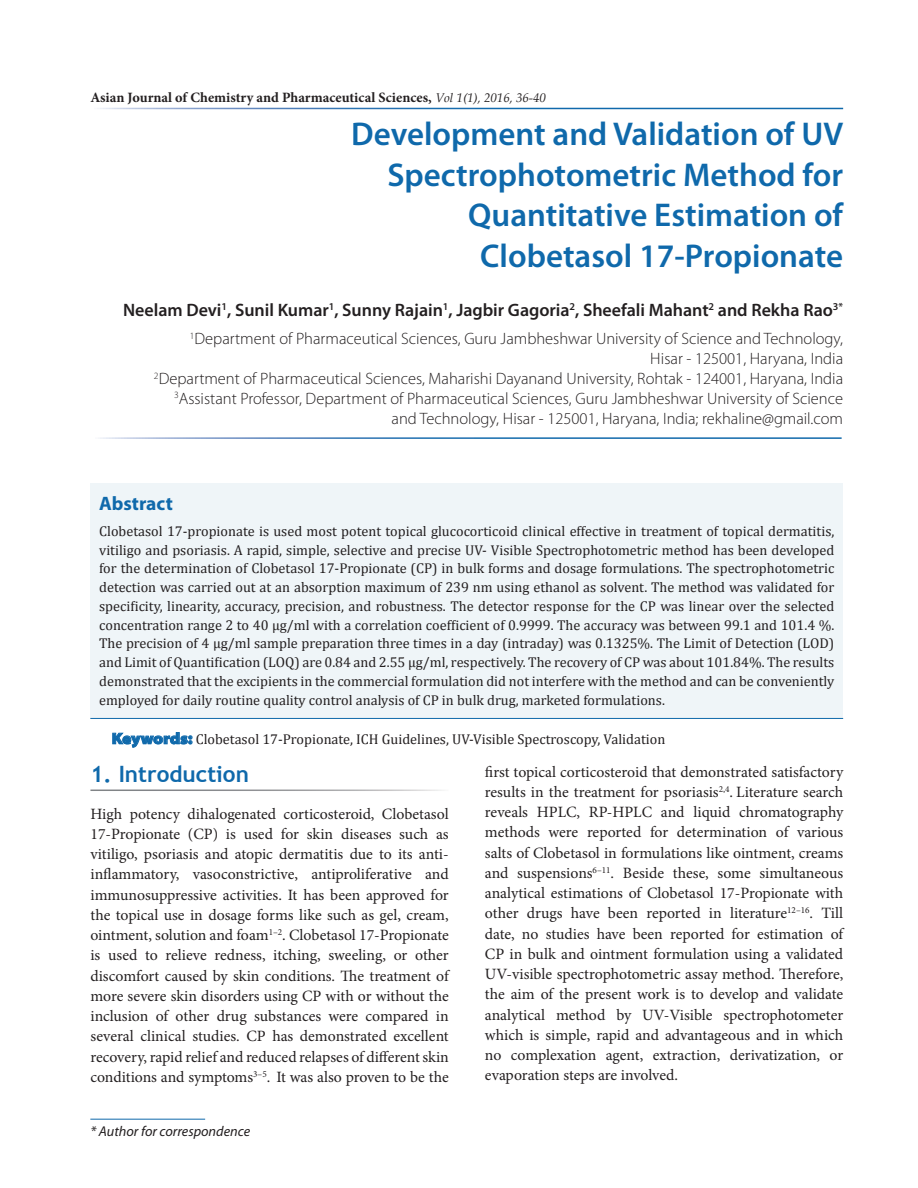
<style>
.page{position:relative;width:918px;height:1188px;background:#fff}
.page>*{position:absolute;margin:0;border:0;box-sizing:border-box;transform-origin:0 0}
.Heading{font:600 33px/40.5px "Myriad Pro";color:#0f69ab;text-align:right}
.Body_Head{font:700 22.5px "Trebuchet MS";color:#0f69ab}
.Abstract_Header{font:700 19.5px "Myriad Pro";color:#0f69ab}
.Authors{font:600 18px "Myriad Pro";color:#231f20}
.Author_Affiliations{font:300 16.5px/19.8px "Myriad Pro";color:#231f20;text-align:right}
.Body_Text{font:15.75px/20.2px "Minion Pro";letter-spacing:-.005em;color:#231f20;text-align:justify}
.Abstract_Body{font:14.25px/18.8px "Cambria";color:#231f20;text-align:justify}
.KeywordText{font:14.25px "Cambria";color:#231f20}
.t1{font:700 14.25px "Minion Pro";color:#231f20}
.t2{font:italic 14.25px "Myriad Pro";color:#231f20}
.s1{font-family:"Book Antiqua";font-weight:400;font-style:italic;font-size:12.75px}
.s2{font-family:"Myriad Pro";font-weight:900;font-stretch:semi-expanded;font-size:15.75px;color:#0f69ab}
</style>
<div class="page">
<hr style="left:90px;top:1119px;width:115px;height:1px;background:#0f69ab">
<div style="left:90px;top:483px;width:753px;height:235px;background:#eff5f8"></div>
<hr style="left:90px;top:718px;width:753px;height:1px;background:#0f69ab">
<svg style="left:113px;top:732px;width:79px;height:15px"></svg>
<p class="t1" style="left:90px;top:87px;width:457px">Asian Journal of Chemistry and Pharmaceutical Sciences, <span class="s1">Vol 1(1), 2016, 36-40</span></p>
<p class="Heading" style="left:351px;top:113px;width:493px">Development and Validation of UV<br>Spectrophotometric Method for<br>Quantitative Estimation of<br>Clobetasol 17-Propionate</p>
<p class="Authors" style="left:123px;top:298px;width:721px">Neelam Devi<sup>1</sup>, Sunil Kumar<sup>1</sup>, Sunny Rajain<sup>1</sup>, Jagbir Gagoria<sup>2</sup>, Sheefali Mahant<sup>2</sup> and Rekha Rao<sup>3*</sup></p>
<p class="Author_Affiliations" style="left:154px;top:329px;width:691px"><sup>1</sup>Department of Pharmaceutical Sciences, Guru Jambheshwar University of Science and Technology, Hisar - 125001, Haryana, India<br><sup>2</sup>Department of Pharmaceutical Sciences, Maharishi Dayanand University, Rohtak - 124001, Haryana, India <sup>3</sup>Assistant Professor, Department of Pharmaceutical Sciences, Guru Jambheshwar University of Science and Technology, Hisar - 125001, Haryana, India; rekhaline@gmail.com</p>
<p class="Abstract_Header" style="left:99px;top:492px;width:75px">Abstract</p>
<p class="Abstract_Body" style="left:99px;top:522px;width:737px">Clobetasol 17-propionate is used most potent topical glucocorticoid clinical effective in treatment of topical dermatitis, vitiligo and psoriasis. A rapid, simple, selective and precise UV- Visible Spectrophotometric method has been developed for the determination of Clobetasol 17-Propionate (CP) in bulk forms and dosage formulations. The spectrophotometric detection was carried out at an absorption maximum of 239 nm using ethanol as solvent. The method was validated for specificity, linearity, accuracy, precision, and robustness. The detector response for the CP was linear over the selected concentration range 2 to 40 μg/ml with a correlation coefficient of 0.9999. The accuracy was between 99.1 and 101.4 %.<br>The precision of 4 µg/ml sample preparation three times in a day (intraday) was 0.1325%. The Limit of Detection (LOD) and Limit of Quantification (LOQ) are 0.84 and 2.55 μg/ml, respectively. The recovery of CP was about 101.84%. The results demonstrated that the excipients in the commercial formulation did not interfere with the method and can be conveniently employed for daily routine quality control analysis of CP in bulk drug, marketed formulations.</p>
<p class="KeywordText" style="left:112px;top:731px;width:555px"><span class="s2">Keywords:</span> Clobetasol 17-Propionate, ICH Guidelines, UV-Visible Spectroscopy, Validation</p>
<p class="Body_Head" style="left:90px;top:760px;width:160px">1. Introduction</p>
<p class="Body_Text" style="left:90px;top:804px;width:360px">High potency dihalogenated corticosteroid, Clobetasol 17-Propionate (CP) is used for skin diseases such as vitiligo, psoriasis and atopic dermatitis due to its anti&shy;inflammatory, vasoconstrictive, antiproliferative and immunosuppressive activities. It has been approved for the topical use in dosage forms like such as gel, cream, ointment, solution and foam<sup>1–2</sup>. Clobetasol 17-Propionate is used to relieve redness, itching, sweeling, or other discomfort caused by skin conditions. The treatment of more severe skin disorders using CP with or without the inclusion of other drug substances were compared in several clinical studies. CP has demonstrated excellent recovery, rapid relief and reduced relapses of different skin conditions and symptoms<sup>3–5</sup>. It was also proven to be the</p>
<p class="t2" style="left:90px;top:1124px;width:161px">* Author for correspondence</p>
<p class="Body_Text" style="left:485px;top:762px;width:360px">first topical corticosteroid that demonstrated satisfactory results in the treatment for psoriasis<sup>2,4</sup>. Literature search reveals HPLC, RP-HPLC and liquid chromatography methods were reported for determination of various salts of Clobetasol in formulations like ointment, creams and suspensions<sup>6–11</sup>. Beside these, some simultaneous analytical estimations of Clobetasol 17-Propionate with other drugs have been reported in literature<sup>12–16</sup>. Till date, no studies have been reported for estimation of CP in bulk and ointment formulation using a validated UV-visible spectrophotometric assay method. Therefore, the aim of the present work is to develop and validate analytical method by UV-Visible spectrophotometer which is simple, rapid and advantageous and in which no complexation agent, extraction, derivatization, or evaporation steps are involved.</p>
</div>
